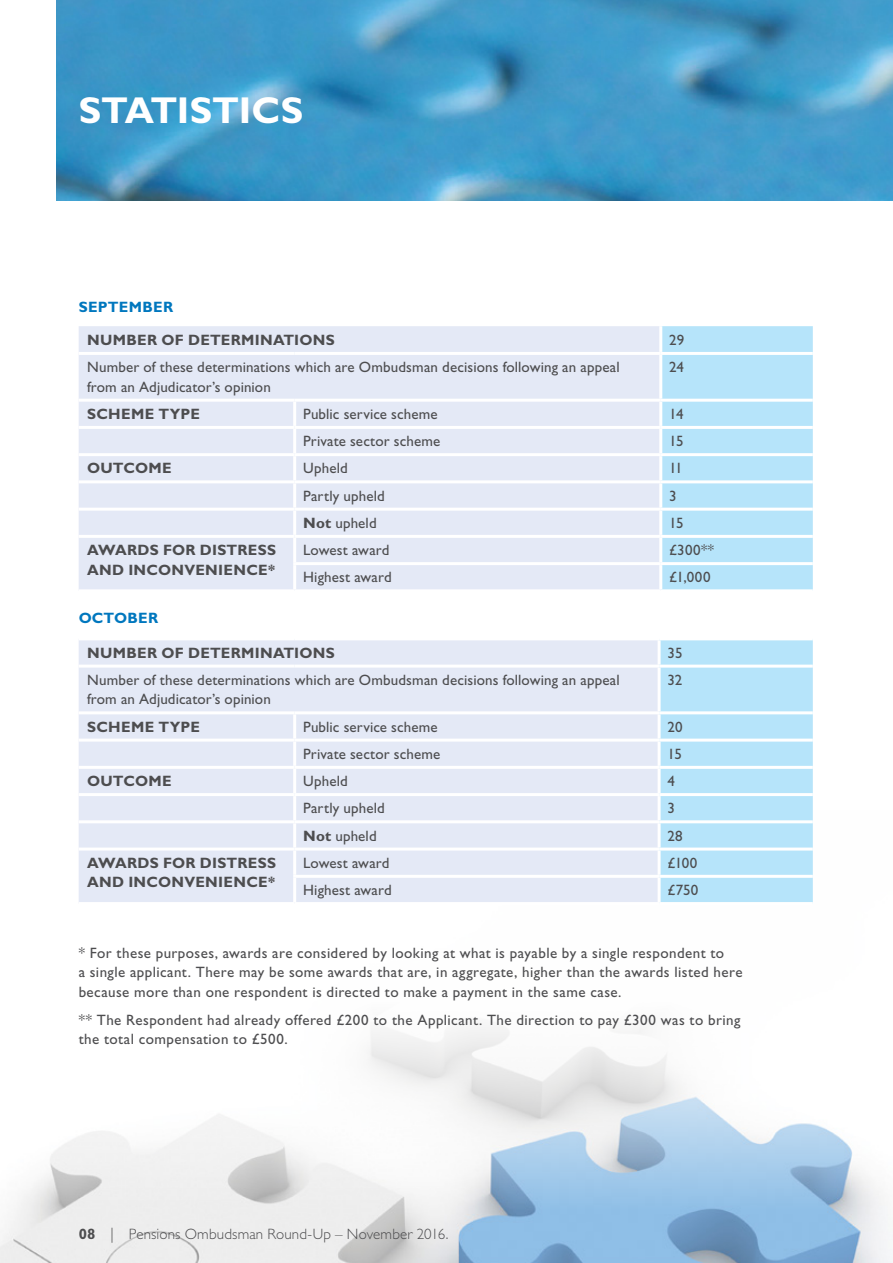
<style>
.page{position:relative;width:893px;height:1263px;background:#fff}
.page>*{position:absolute;margin:0;border:0;box-sizing:border-box;transform-origin:0 0}
.t1{font:700 37.5px "Gill Sans Std";letter-spacing:-.005em;color:#fff}
.t2{font:15px/19.5px "Gill Sans Std";letter-spacing:.015em;color:#4d4d4f}
.t3{font:700 15px/19.5px "Gill Sans Std";letter-spacing:.015em;color:#4d4d4f}
.t4{font:300 15px "Gill Sans Std";letter-spacing:.01em;color:#4d4d4f}
.t5{font:700 15px "Gill Sans Std";letter-spacing:.015em;color:#0077be}
.s1{font-weight:700}
</style>
<div class="page">
<img style="left:0;top:1027px;width:891px;height:236px">
<img style="left:57px;top:0;width:836px;height:200px">
<div style="left:79px;top:326px;width:580px;height:263px;background:#e4e9f6"></div>
<div style="left:662px;top:326px;width:151px;height:263px;background:#b6e4fa"></div>
<hr style="left:293px;top:402px;width:3px;height:24px;background:#fff">
<hr style="left:293px;top:429px;width:3px;height:24px;background:#fff">
<hr style="left:293px;top:456px;width:3px;height:24px;background:#fff">
<hr style="left:293px;top:483px;width:3px;height:25px;background:#fff">
<hr style="left:293px;top:511px;width:3px;height:24px;background:#fff">
<hr style="left:293px;top:538px;width:3px;height:24px;background:#fff">
<hr style="left:293px;top:565px;width:3px;height:24px;background:#fff">
<hr style="left:79px;top:352px;width:216px;height:3px;background:#fff">
<hr style="left:295px;top:352px;width:366px;height:3px;background:#fff">
<hr style="left:79px;top:399px;width:216px;height:3px;background:#fff">
<hr style="left:295px;top:399px;width:366px;height:3px;background:#fff">
<hr style="left:79px;top:426px;width:216px;height:3px;background:#fff">
<hr style="left:295px;top:426px;width:366px;height:3px;background:#fff">
<hr style="left:79px;top:453px;width:216px;height:3px;background:#fff">
<hr style="left:295px;top:453px;width:366px;height:3px;background:#fff">
<hr style="left:79px;top:480px;width:216px;height:3px;background:#fff">
<hr style="left:295px;top:480px;width:366px;height:3px;background:#fff">
<hr style="left:79px;top:508px;width:216px;height:3px;background:#fff">
<hr style="left:295px;top:508px;width:366px;height:3px;background:#fff">
<hr style="left:79px;top:535px;width:216px;height:3px;background:#fff">
<hr style="left:295px;top:535px;width:366px;height:3px;background:#fff">
<hr style="left:293px;top:562px;width:368px;height:3px;background:#fff">
<hr style="left:661px;top:352px;width:152px;height:3px;background:#fff">
<hr style="left:661px;top:399px;width:152px;height:3px;background:#fff">
<hr style="left:661px;top:426px;width:152px;height:3px;background:#fff">
<hr style="left:661px;top:453px;width:152px;height:3px;background:#fff">
<hr style="left:661px;top:480px;width:152px;height:3px;background:#fff">
<hr style="left:661px;top:508px;width:152px;height:3px;background:#fff">
<hr style="left:661px;top:535px;width:152px;height:3px;background:#fff">
<hr style="left:661px;top:562px;width:152px;height:3px;background:#fff">
<div style="left:79px;top:640px;width:579px;height:262px;background:#e4e9f6"></div>
<div style="left:661px;top:640px;width:152px;height:262px;background:#b6e4fa"></div>
<hr style="left:293px;top:714px;width:3px;height:25px;background:#fff">
<hr style="left:293px;top:742px;width:3px;height:24px;background:#fff">
<hr style="left:293px;top:769px;width:3px;height:24px;background:#fff">
<hr style="left:293px;top:796px;width:3px;height:24px;background:#fff">
<hr style="left:293px;top:823px;width:3px;height:24px;background:#fff">
<hr style="left:293px;top:850px;width:3px;height:25px;background:#fff">
<hr style="left:293px;top:878px;width:3px;height:24px;background:#fff">
<hr style="left:79px;top:665px;width:216px;height:3px;background:#fff">
<hr style="left:295px;top:665px;width:364px;height:3px;background:#fff">
<hr style="left:79px;top:711px;width:216px;height:3px;background:#fff">
<hr style="left:295px;top:711px;width:364px;height:3px;background:#fff">
<hr style="left:79px;top:739px;width:216px;height:3px;background:#fff">
<hr style="left:295px;top:739px;width:364px;height:3px;background:#fff">
<hr style="left:79px;top:766px;width:216px;height:3px;background:#fff">
<hr style="left:295px;top:766px;width:364px;height:3px;background:#fff">
<hr style="left:79px;top:793px;width:216px;height:3px;background:#fff">
<hr style="left:295px;top:793px;width:364px;height:3px;background:#fff">
<hr style="left:79px;top:820px;width:216px;height:3px;background:#fff">
<hr style="left:295px;top:820px;width:364px;height:3px;background:#fff">
<hr style="left:79px;top:847px;width:216px;height:3px;background:#fff">
<hr style="left:295px;top:847px;width:364px;height:3px;background:#fff">
<hr style="left:293px;top:875px;width:366px;height:3px;background:#fff">
<hr style="left:659px;top:665px;width:154px;height:3px;background:#fff">
<hr style="left:659px;top:711px;width:154px;height:3px;background:#fff">
<hr style="left:659px;top:739px;width:154px;height:3px;background:#fff">
<hr style="left:659px;top:766px;width:154px;height:3px;background:#fff">
<hr style="left:659px;top:793px;width:154px;height:3px;background:#fff">
<hr style="left:659px;top:820px;width:154px;height:3px;background:#fff">
<hr style="left:659px;top:847px;width:154px;height:3px;background:#fff">
<hr style="left:659px;top:875px;width:154px;height:3px;background:#fff">
<h1 class="t1" style="left:79px;top:89px;width:226px">STATISTICS</h1>
<p class="t5" style="left:79px;top:298px;width:96px">SEPTEMBER</p>
<p class="t3" style="left:87px;top:330px;width:249px">NUMBER OF DETERMINATIONS</p>
<p class="t2" style="left:669px;top:330px;width:16px">29</p>
<p class="t2" style="left:87px;top:357px;width:534px">Number of these determinations which are Ombudsman decisions following an appeal from an Adjudicator’s opinion</p>
<p class="t2" style="left:669px;top:357px;width:16px">24</p>
<p class="t3" style="left:87px;top:404px;width:114px">SCHEME TYPE</p>
<p class="t2" style="left:303px;top:404px;width:136px">Public service scheme</p>
<p class="t2" style="left:669px;top:404px;width:16px">14</p>
<p class="t2" style="left:303px;top:431px;width:139px">Private sector scheme</p>
<p class="t2" style="left:669px;top:431px;width:16px">15</p>
<p class="t3" style="left:87px;top:459px;width:86px">OUTCOME</p>
<p class="t2" style="left:303px;top:459px;width:46px">Upheld</p>
<p class="t2" style="left:669px;top:459px;width:15px">11</p>
<p class="t2" style="left:303px;top:486px;width:83px">Partly upheld</p>
<p class="t2" style="left:669px;top:486px;width:9px">3</p>
<p class="t2" style="left:303px;top:513px;width:75px"><span class="s1">Not</span> upheld</p>
<p class="t2" style="left:669px;top:513px;width:16px">15</p>
<p class="t3" style="left:87px;top:540px;width:191px">AWARDS FOR DISTRESS<br>AND INCONVENIENCE*</p>
<p class="t2" style="left:303px;top:540px;width:88px">Lowest award</p>
<p class="t2" style="left:669px;top:540px;width:46px">£300**</p>
<p class="t2" style="left:303px;top:568px;width:90px">Highest award</p>
<p class="t2" style="left:669px;top:568px;width:43px">£1,000</p>
<p class="t5" style="left:79px;top:609px;width:81px">OCTOBER</p>
<p class="t3" style="left:87px;top:643px;width:249px">NUMBER OF DETERMINATIONS</p>
<p class="t2" style="left:668px;top:643px;width:16px">35</p>
<p class="t2" style="left:87px;top:670px;width:534px">Number of these determinations which are Ombudsman decisions following an appeal from an Adjudicator’s opinion</p>
<p class="t2" style="left:668px;top:670px;width:16px">32</p>
<p class="t3" style="left:87px;top:717px;width:114px">SCHEME TYPE</p>
<p class="t2" style="left:303px;top:717px;width:136px">Public service scheme</p>
<p class="t2" style="left:668px;top:717px;width:17px">20</p>
<p class="t2" style="left:303px;top:744px;width:139px">Private sector scheme</p>
<p class="t2" style="left:668px;top:744px;width:16px">15</p>
<p class="t3" style="left:87px;top:771px;width:86px">OUTCOME</p>
<p class="t2" style="left:303px;top:771px;width:46px">Upheld</p>
<p class="t2" style="left:668px;top:771px;width:9px">4</p>
<p class="t2" style="left:303px;top:799px;width:83px">Partly upheld</p>
<p class="t2" style="left:668px;top:799px;width:9px">3</p>
<p class="t2" style="left:303px;top:826px;width:75px"><span class="s1">Not</span> upheld</p>
<p class="t2" style="left:668px;top:826px;width:17px">28</p>
<p class="t3" style="left:87px;top:853px;width:191px">AWARDS FOR DISTRESS<br>AND INCONVENIENCE*</p>
<p class="t2" style="left:303px;top:853px;width:88px">Lowest award</p>
<p class="t2" style="left:668px;top:853px;width:31px">£100</p>
<p class="t2" style="left:303px;top:880px;width:90px">Highest award</p>
<p class="t2" style="left:668px;top:880px;width:32px">£750</p>
<p class="t2" style="left:79px;top:943px;width:665px">* For these purposes, awards are considered by looking at what is payable by a single respondent to<br>a single applicant. There may be some awards that are, in aggregate, higher than the awards listed here because more than one respondent is directed to make a payment in the same case.</p>
<p class="t2" style="left:79px;top:1010px;width:663px">** The Respondent had already offered £200 to the Applicant. The direction to pay £300 was to bring the total compensation to £500.</p>
<p class="t4" style="left:79px;top:1226px;width:371px"><span class="s1">08</span> | Pensions Ombudsman Round-Up – November 2016.</p>
</div>
